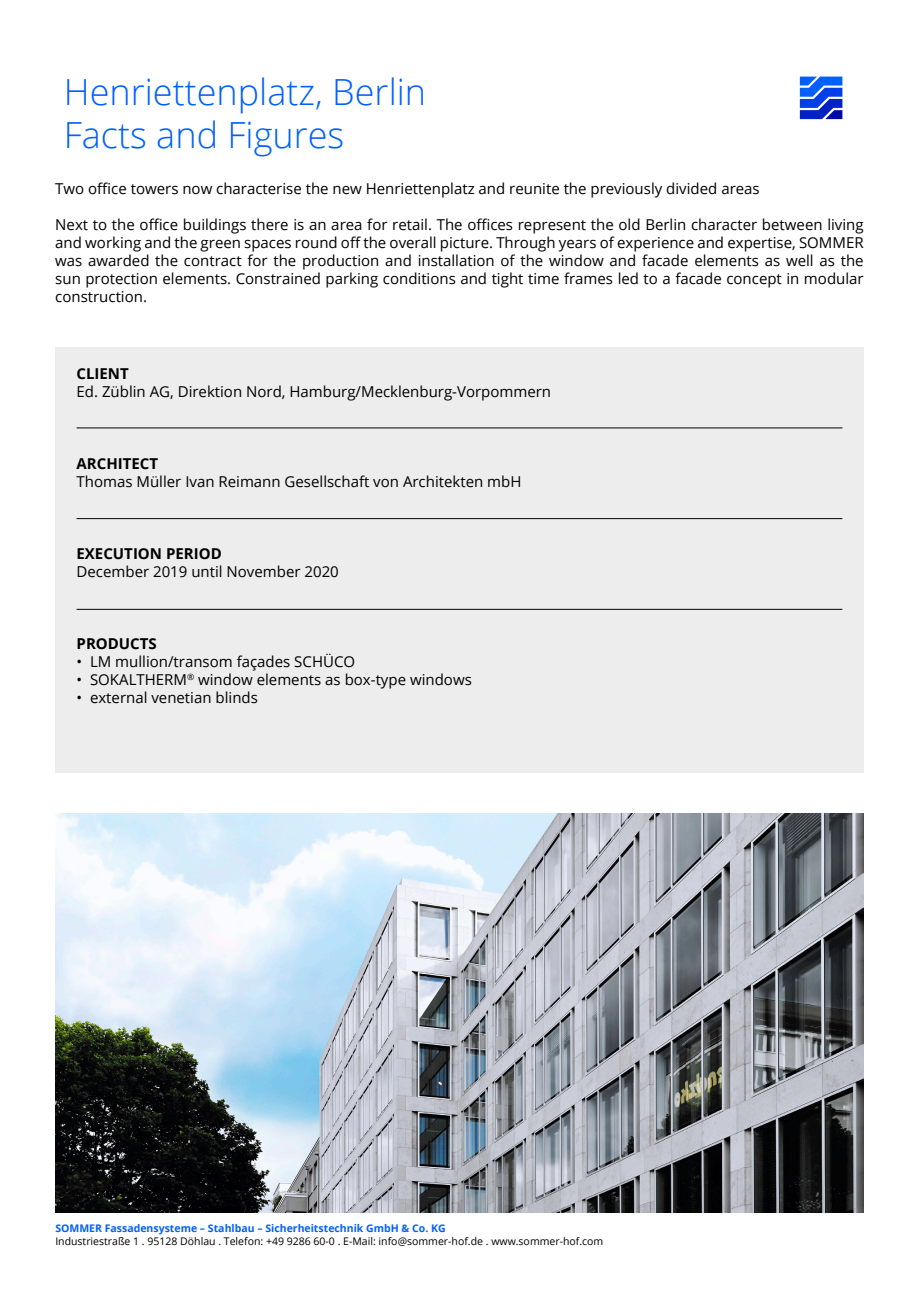
<style>
.page{position:relative;width:919px;height:1289px;background:#fff}
.page>*{position:absolute;margin:0;border:0;box-sizing:border-box;transform-origin:0 0}
.t1{font:300 36px/43.2px "Open Sans";color:#0060ff}
.t2{font:15px/18px "Open Sans";color:#000;text-align:justify}
.t3{font:700 15px "Open Sans";color:#000}
.t4{font:10.5px "Open Sans";color:#000}
.t5{font:700 10.5px "Open Sans";color:#0060ff}
</style>
<div class="page">
<img style="left:55px;top:813px;width:808px;height:399px">
<div style="left:55px;top:347px;width:808px;height:426px;background:#ededed"></div>
<hr style="left:77px;top:427px;width:765px;height:1px;background:#000">
<hr style="left:77px;top:518px;width:765px;height:1px;background:#000">
<hr style="left:77px;top:609px;width:765px;height:1px;background:#000">
<svg style="left:799px;top:77px;width:43px;height:42px"></svg>
<h1 class="t1" style="left:64px;top:69px;width:364px">Henriettenplatz, Berlin<br>Facts and Figures</h1>
<p class="t2" style="left:55px;top:179px;width:705px">Two office towers now characterise the new Henriettenplatz and reunite the previously divided areas</p>
<p class="t2" style="left:55px;top:215px;width:809px">Next to the office buildings there is an area for retail. The offices represent the old Berlin character between living and working and the green spaces round off the overall picture. Through years of experience and expertise, SOMMER was awarded the contract for the production and installation of the window and facade elements as well as the sun protection elements. Constrained parking conditions and tight time frames led to a facade concept in modular construction.</p>
<p class="t3" style="left:77px;top:363px;width:54px">CLIENT</p>
<p class="t2" style="left:77px;top:382px;width:476px">Ed. Züblin AG, Direktion Nord, Hamburg/Mecklenburg-Vorpommern</p>
<p class="t3" style="left:77px;top:453px;width:83px">ARCHITECT</p>
<p class="t2" style="left:77px;top:472px;width:446px">Thomas Müller Ivan Reimann Gesellschaft von Architekten mbH</p>
<p class="t3" style="left:77px;top:543px;width:147px">EXECUTION PERIOD</p>
<p class="t2" style="left:77px;top:562px;width:264px">December 2019 until November 2020</p>
<p class="t3" style="left:77px;top:633px;width:82px">PRODUCTS</p>
<p class="t2" style="left:77px;top:652px;width:280px">• LM mullion/transom façades SCHÜCO</p>
<p class="t2" style="left:77px;top:670px;width:397px">• SOKALTHERM<sup>®</sup> window elements as box-type windows</p>
<p class="t2" style="left:77px;top:688px;width:183px">• external venetian blinds</p>
<p class="t5" style="left:55px;top:1220px;width:392px">SOMMER Fassadensysteme – Stahlbau – Sicherheitstechnik GmbH &amp; Co. KG</p>
<p class="t4" style="left:55px;top:1233px;width:549px">Industriestraße 1 . 95128 Döhlau . Telefon: +49 9286 60-0 . E-Mail: info@sommer-hof.de . www.sommer-hof.com</p>
</div>
